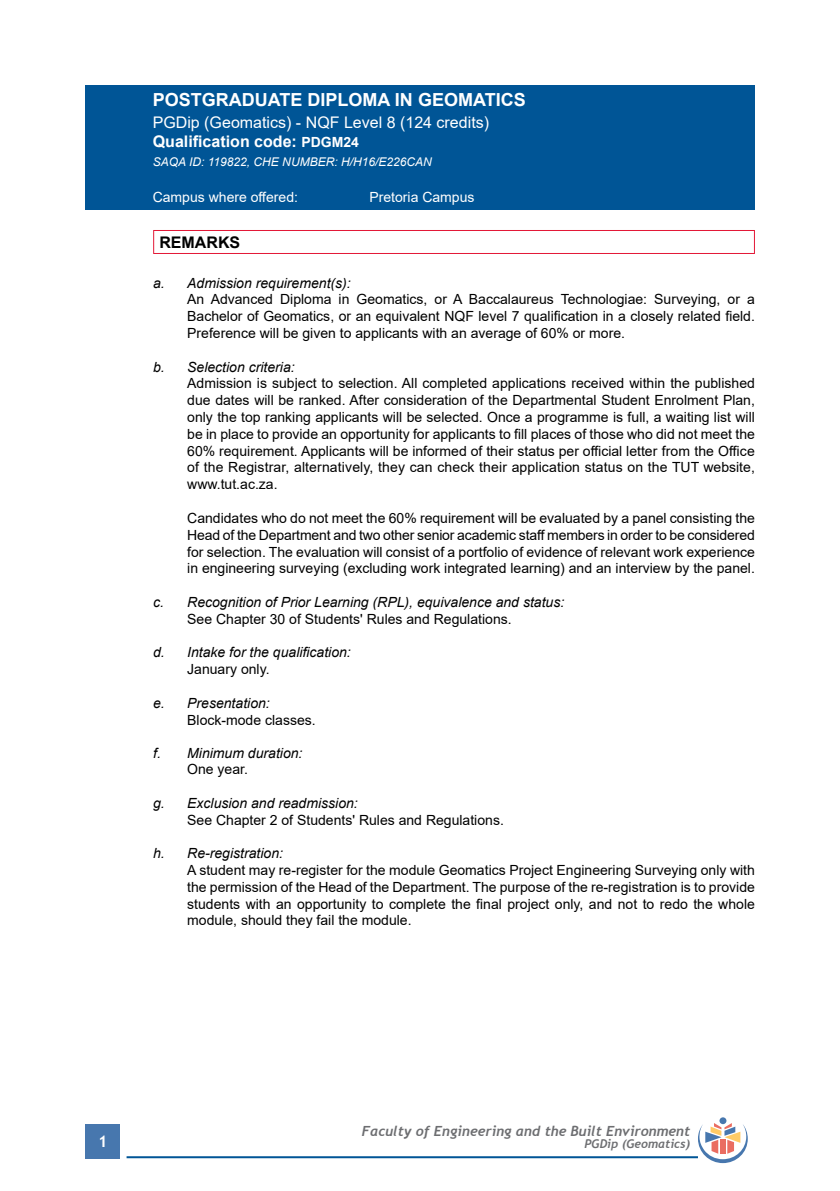
<style>
.page{position:relative;width:840px;height:1191px;background:#fff}
.page>*{position:absolute;margin:0;border:0;box-sizing:border-box;transform-origin:0 0}
.t1{font:700 18px "Arial";color:#fff}
.t2{font:16px/19.2px "Arial";color:#fff}
.t3{font:700 16px "Arial";color:#000}
.t4{font:700 16px "Trebuchet MS";color:#fff}
.t5{font:14px/16.8px "Arial";color:#000;text-align:justify}
.t6{font:italic 14px "Arial";color:#000}
.t7{font:italic 700 14px "Trebuchet";color:#6d6e71}
.t8{font:14px "Arial";color:#fff}
.t9{font:italic 12px "Arial";color:#fff}
.t10{font:italic 700 12px "Trebuchet";color:#6d6e71}
.s1{font-weight:700}
.s2{font-weight:700;font-size:14px}
</style>
<div class="page">
<div style="left:86px;top:1124px;width:34px;height:34px;background:#4777ae"></div>
<hr style="left:126px;top:1156px;width:571px;height:2px;background:#005596">
<div style="left:719px;top:1117px;width:7px;height:7px;background:#4777ae;border-radius:50%"></div>
<svg style="left:697px;top:1123px;width:50px;height:40px"></svg>
<div style="left:85px;top:85px;width:669px;height:125px;background:#005596"></div>
<hr style="left:153px;top:230px;width:601px;height:1px;background:#e31837">
<svg style="left:153px;top:231px;width:1px;height:22px"></svg>
<svg style="left:753px;top:231px;width:1px;height:22px"></svg>
<hr style="left:153px;top:253px;width:601px;height:1px;background:#e31837">
<p class="t1" style="left:153px;top:87px;width:374px">POSTGRADUATE DIPLOMA IN GEOMATICS</p>
<p class="t2" style="left:153px;top:112px;width:338px">PGDip (Geomatics) - NQF Level 8 (124 credits)<br><span class="s1">Qualification code:</span> <span class="s2">PDGM24</span></p>
<p class="t9" style="left:153px;top:154px;width:280px">SAQA ID: 119822, CHE NUMBER: H/H16/E226CAN</p>
<p class="t8" style="left:153px;top:187px;width:147px">Campus where offered:</p>
<p class="t8" style="left:369px;top:187px;width:107px">Pretoria Campus</p>
<p class="t3" style="left:159px;top:231px;width:82px">REMARKS</p>
<p class="t6" style="left:153px;top:274px;width:199px">a. Admission requirement(s):</p>
<p class="t5" style="left:187px;top:291px;width:569px">An Advanced Diploma in Geomatics, or A Baccalaureus Technologiae: Surveying, or a Bachelor of Geomatics, or an equivalent NQF level 7 qualification in a closely related field.<br>Preference will be given to applicants with an average of 60% or more.</p>
<p class="t6" style="left:153px;top:358px;width:143px">b. Selection criteria:</p>
<p class="t5" style="left:187px;top:375px;width:569px">Admission is subject to selection. All completed applications received within the published due dates will be ranked. After consideration of the Departmental Student Enrolment Plan, only the top ranking applicants will be selected. Once a programme is full, a waiting list will be in place to provide an opportunity for applicants to fill places of those who did not meet the 60% requirement. Applicants will be informed of their status per official letter from the Office of the Registrar, alternatively, they can check their application status on the TUT website, www.tut.ac.za.</p>
<p class="t5" style="left:187px;top:509px;width:569px">Candidates who do not meet the 60% requirement will be evaluated by a panel consisting the Head of the Department and two other senior academic staff members in order to be considered for selection. The evaluation will consist of a portfolio of evidence of relevant work experience in engineering surveying (excluding work integrated learning) and an interview by the panel.</p>
<p class="t6" style="left:153px;top:593px;width:412px">c. Recognition of Prior Learning (RPL), equivalence and status:</p>
<p class="t5" style="left:187px;top:610px;width:326px">See Chapter 30 of Students' Rules and Regulations.</p>
<p class="t6" style="left:153px;top:643px;width:199px">d. Intake for the qualification:</p>
<p class="t5" style="left:187px;top:661px;width:84px">January only.</p>
<p class="t6" style="left:153px;top:694px;width:118px">e. Presentation:</p>
<p class="t5" style="left:187px;top:711px;width:130px">Block-mode classes.</p>
<p class="t6" style="left:153px;top:744px;width:151px">f. Minimum duration:</p>
<p class="t5" style="left:187px;top:761px;width:62px">One year.</p>
<p class="t6" style="left:153px;top:794px;width:206px">g. Exclusion and readmission:</p>
<p class="t5" style="left:187px;top:811px;width:318px">See Chapter 2 of Students' Rules and Regulations.</p>
<p class="t6" style="left:153px;top:844px;width:131px">h. Re-registration:</p>
<p class="t5" style="left:187px;top:861px;width:569px">A student may re-register for the module Geomatics Project Engineering Surveying only with the permission of the Head of the Department. The purpose of the re-registration is to provide students with an opportunity to complete the final project only, and not to redo the whole module, should they fail the module.</p>
<p class="t4" style="left:98px;top:1131px;width:11px">1</p>
<p class="t7" style="left:362px;top:1121px;width:329px">Faculty of Engineering and the Built Environment</p>
<p class="t10" style="left:584px;top:1135px;width:107px">PGDip (Geomatics)</p>
</div>
